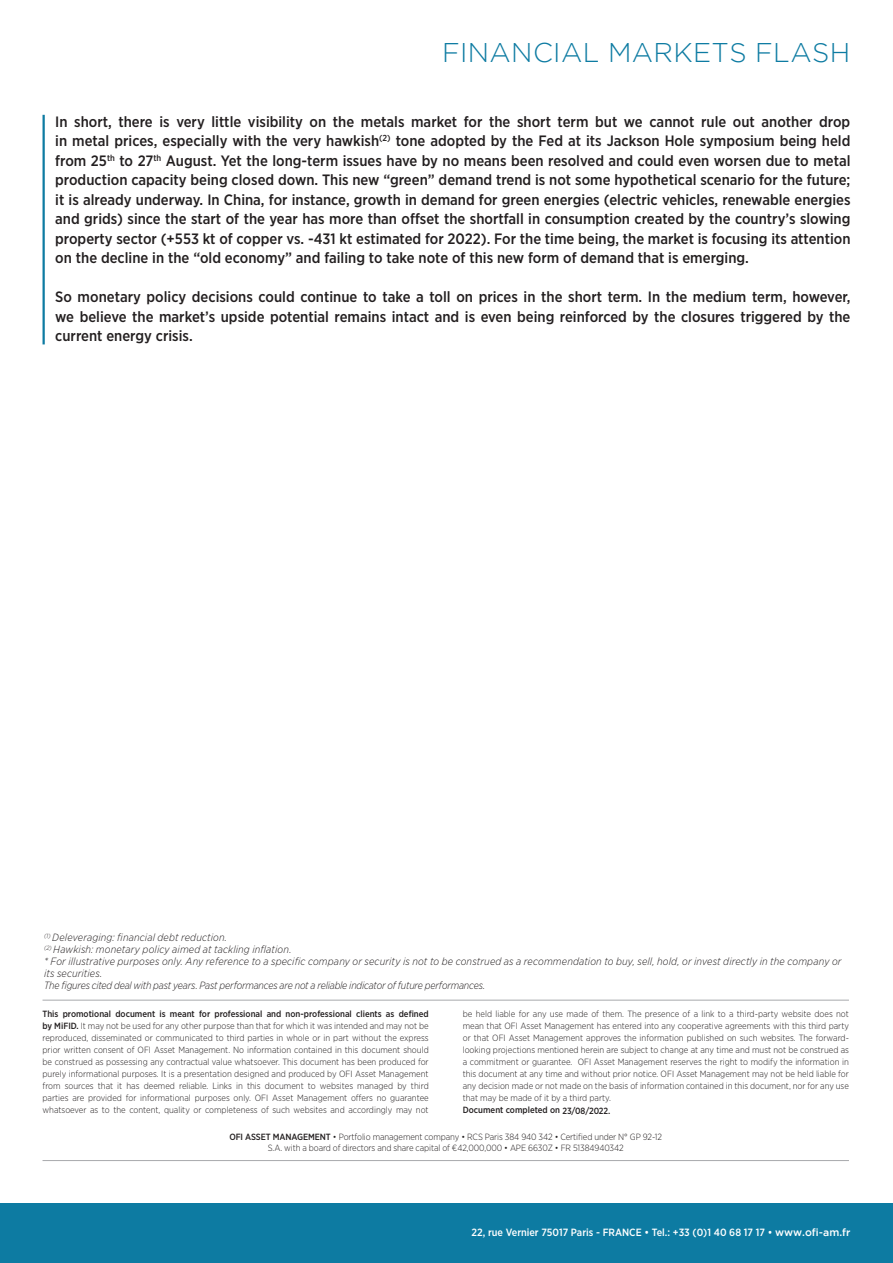
<style>
.page{position:relative;width:893px;height:1263px;background:#fff}
.page>*{position:absolute;margin:0;border:0;box-sizing:border-box;transform-origin:0 0}
.t1{font:300 27px "Gotham";letter-spacing:.015em;color:#0d7ba2}
.t2{font:500 15px/19.5px "Gotham Narrow";color:#231f20;text-align:justify}
.t3{font:italic 300 10.5px/12px "Gotham Narrow";letter-spacing:.01em;color:#231f20}
.t4{font:500 10.5px "Gotham Narrow";color:#fff}
.t5{font:300 9px/12px "Gotham Narrow";letter-spacing:-.01em;color:#231f20;text-align:justify}
.t6{font:500 9px "Gotham Narrow";color:#231f20}
.s1{font-weight:500}
.s2{font-family:"Gotham"}
</style>
<div class="page">
<div style="left:0;top:1203px;width:893px;height:60px;background:#0d7ba2"></div>
<hr style="left:43px;top:115px;width:2px;height:229px;background:#0d7ba2">
<hr style="left:43px;top:1000px;width:806px;height:1px;background:#a8a9ad">
<hr style="left:43px;top:1160px;width:806px;height:1px;background:#a8a9ad">
<h1 class="t1" style="left:442px;top:38px;width:410px">FINANCIAL MARKETS FLASH</h1>
<p class="t2" style="left:55px;top:112px;width:797px">In short, there is very little visibility on the metals market for the short term but we cannot rule out another drop in metal prices, especially with the very hawkish<sup>(2)</sup> tone adopted by the Fed at its Jackson Hole symposium being held from 25<sup>th</sup> to 27<sup>th</sup> August. Yet the long-term issues have by no means been resolved and could even worsen due to metal production capacity being closed down. This new “green” demand trend is not some hypothetical scenario for the future; it is already underway. In China, for instance, growth in demand for green energies (electric vehicles, renewable energies and grids) since the start of the year has more than offset the shortfall in consumption created by the country’s slowing property sector (+553 kt of copper vs. -431 kt estimated for 2022). For the time being, the market is focusing its attention on the decline in the “old economy” and failing to take note of this new form of demand that is emerging.</p>
<p class="t2" style="left:55px;top:287px;width:797px">So monetary policy decisions could continue to take a toll on prices in the short term. In the medium term, however, we believe the market’s upside potential remains intact and is even being reinforced by the closures triggered by the current energy crisis.</p>
<p class="t3" style="left:44px;top:931px;width:799px"><sup>(1)</sup> Deleveraging: financial debt reduction.<br><sup>(2)</sup> Hawkish: monetary policy aimed at tackling inflation.<br>* For illustrative purposes only. Any reference to a specific company or security is not to be construed as a recommendation to buy, sell, hold, or invest directly in the company or its securities.<br>The figures cited deal with past years. Past performances are not a reliable indicator of future performances.</p>
<p class="t5" style="left:43px;top:1008px;width:388px"><span class="s1">This promotional document is meant for professional and non-professional clients as defined by MiFID.</span> It may not be used for any other purpose than that for which it was intended and may not be reproduced, disseminated or communicated to third parties in whole or in part without the express prior written consent of OFI Asset Management. No information contained in this document should be construed as possessing any contractual value whatsoever. This document has been produced for purely informational purposes. It is a presentation designed and produced by OFI Asset Management from sources that it has deemed reliable. Links in this document to websites managed by third parties are provided for informational purposes only. OFI Asset Management offers no guarantee whatsoever as to the content, quality or completeness of such websites and accordingly may not</p>
<p class="t5" style="left:463px;top:1008px;width:388px">be held liable for any use made of them. The presence of a link to a third-party website does not mean that OFI Asset Management has entered into any cooperative agreements with this third party or that OFI Asset Management approves the information published on such websites. The forward&shy;looking projections mentioned herein are subject to change at any time and must not be construed as a commitment or guarantee. OFI Asset Management reserves the right to modify the information in this document at any time and without prior notice. OFI Asset Management may not be held liable for any decision made or not made on the basis of information contained in this document, nor for any use that may be made of it by a third party.</p>
<p class="t6" style="left:463px;top:1104px;width:149px">Document completed on 23/08/2022.</p>
<p class="t5" style="left:229px;top:1131px;width:434px;line-height:10.5px;text-align:center"><span class="s1">OFI ASSET MANAGEMENT</span> • Portfolio management company • RCS Paris 384 940 342 • Certified under N° GP 92-12<br>S.A. with a board of directors and share capital of €42,000,000 • APE 6630Z • FR 51384940342</p>
<p class="t4" style="left:471px;top:1226px;width:380px">22, rue Vernier 75017 Paris - FRANCE • Tel.: +33 (0)1 40 68 17 17 • <span class="s2">www.ofi-am.fr</span></p>
</div>
